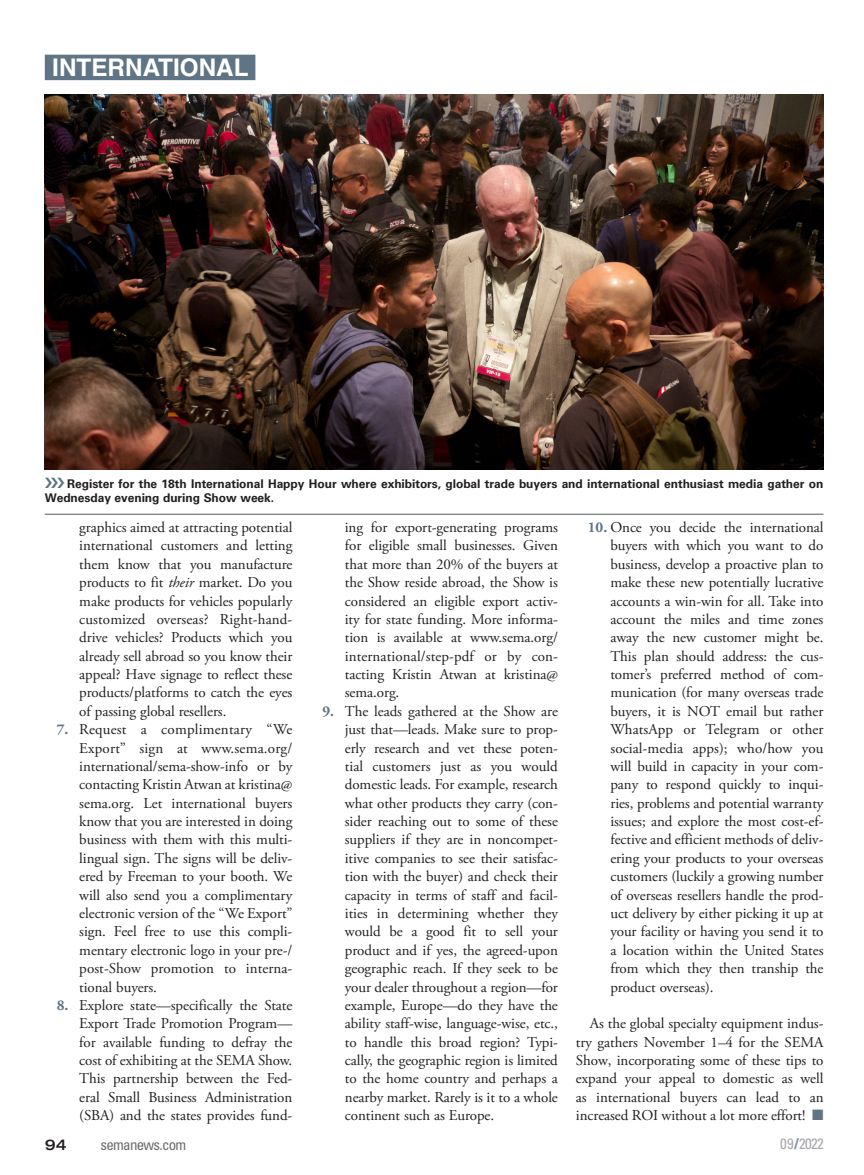
<style>
.page{position:relative;width:864px;height:1175px;background:#fff}
.page>*{position:absolute;margin:0;border:0;box-sizing:border-box;transform-origin:0 0}
.Department_Header{font:700 24.3px "Helvetica LT Std";color:#fff}
.Body_Text{font:15px/18.5px "Adobe Garamond Pro";letter-spacing:-.005em;color:#231f20;text-align:justify}
.t1{font:condensed 15px "Univers LT Std";letter-spacing:-.05em;color:#6c6d70}
.t2{font:condensed 15px "Univers LT Std";letter-spacing:-.05em;color:#a8a9ad}
.t3{font:500 expanded 14.7px "Helvetica Neue LT Std";color:#231f20}
.Captions{font:700 12px/13.8px "Univers LT Std";letter-spacing:-.005em;color:#231f20}
.s1{font-style:italic}
.s2{font-weight:700;color:#5f7585}
.s3{color:#5f7585}
.s4{font-weight:900;font-stretch:normal;color:#8698a7}
</style>
<div class="page">
<div style="left:45px;top:55px;width:210px;height:25px;background:#5f7585"></div>
<img style="left:45px;top:94px;width:779px;height:375px">
<hr style="left:45px;top:514px;width:778px;height:1px;background:#57585a">
<p class="Department_Header" style="left:52px;top:53px;width:198px">INTERNATIONAL</p>
<p class="Captions" style="left:45px;top:477px;width:780px;text-indent:22px">Register for the 18th International Happy Hour where exhibitors, global trade buyers and international enthusiast media gather on<br>Wednesday evening during Show week.</p>
<p class="Body_Text" style="left:79px;top:518px;width:215px">graphics aimed at attracting potential international customers and letting them know that you manufacture products to fit <span class="s1">their</span> market. Do you make products for vehicles popularly customized overseas? Right-hand&shy;drive vehicles? Products which you already sell abroad so you know their appeal? Have signage to reflect these products/platforms to catch the eyes of passing global resellers.</p>
<p class="Body_Text" style="left:79px;top:720px;width:215px;text-indent:-22px"><span class="s2">7.</span> Request a complimentary “We Export” sign at www.sema.org/ international/sema-show-info or by contacting Kristin Atwan at kristina@ sema.org. Let international buyers know that you are interested in doing business with them with this multi&shy;lingual sign. The signs will be deliv&shy;ered by Freeman to your booth. We will also send you a complimentary electronic version of the “We Export” sign. Feel free to use this compli&shy;mentary electronic logo in your pre-/ post-Show promotion to interna&shy;tional buyers.</p>
<p class="Body_Text" style="left:79px;top:996px;width:215px;text-indent:-22px"><span class="s2">8.</span> Explore state—specifically the State Export Trade Promotion Program— for available funding to defray the cost of exhibiting at the SEMA Show.<br>This partnership between the Fed&shy;eral Small Business Administration (SBA) and the states provides fund-</p>
<p class="Body_Text" style="left:345px;top:518px;width:215px">ing for export-generating programs for eligible small businesses. Given that more than 20% of the buyers at the Show reside abroad, the Show is considered an eligible export activ&shy;ity for state funding. More informa&shy;tion is available at www.sema.org/ international/step-pdf or by con&shy;tacting Kristin Atwan at kristina@ sema.org.</p>
<p class="Body_Text" style="left:345px;top:702px;width:215px;text-indent:-22px"><span class="s2">9.</span> The leads gathered at the Show are just that—leads. Make sure to prop&shy;erly research and vet these poten&shy;tial customers just as you would domestic leads. For example, research what other products they carry (con&shy;sider reaching out to some of these suppliers if they are in noncompet&shy;itive companies to see their satisfac&shy;tion with the buyer) and check their capacity in terms of staff and facil&shy;ities in determining whether they would be a good fit to sell your product and if yes, the agreed-upon geographic reach. If they seek to be your dealer throughout a region—for example, Europe—do they have the ability staff-wise, language-wise, etc., to handle this broad region? Typi&shy;cally, the geographic region is limited to the home country and perhaps a nearby market. Rarely is it to a whole continent such as Europe.</p>
<p class="Body_Text" style="left:610px;top:518px;width:215px;text-indent:-22px"><span class="s2">10.</span> Once you decide the international buyers with which you want to do business, develop a proactive plan to make these new potentially lucrative accounts a win-win for all. Take into account the miles and time zones away the new customer might be.<br>This plan should address: the cus&shy;tomer’s preferred method of com&shy;munication (for many overseas trade buyers, it is NOT email but rather WhatsApp or Telegram or other social-media apps); who/how you will build in capacity in your com&shy;pany to respond quickly to inqui&shy;ries, problems and potential warranty issues; and explore the most cost-ef&shy;fective and efficient methods of deliv&shy;ering your products to your overseas customers (luckily a growing number of overseas resellers handle the prod&shy;uct delivery by either picking it up at your facility or having you send it to a location within the United States from which they then tranship the product overseas).</p>
<p class="Body_Text" style="left:576px;top:1015px;width:249px;text-indent:14px">As the global specialty equipment indus&shy;try gathers November 1–4 for the SEMA Show, incorporating some of these tips to expand your appeal to domestic as well as international buyers can lead to an increased ROI without a lot more effort! <span class="s3">■</span></p>
<p class="t3" style="left:45px;top:1135px;width:23px">94</p>
<p class="t1" style="left:101px;top:1135px;width:87px">semanews.com</p>
<p class="t2" style="left:780px;top:1134px;width:45px">09<span class="s4">/</span>2022</p>
</div>
